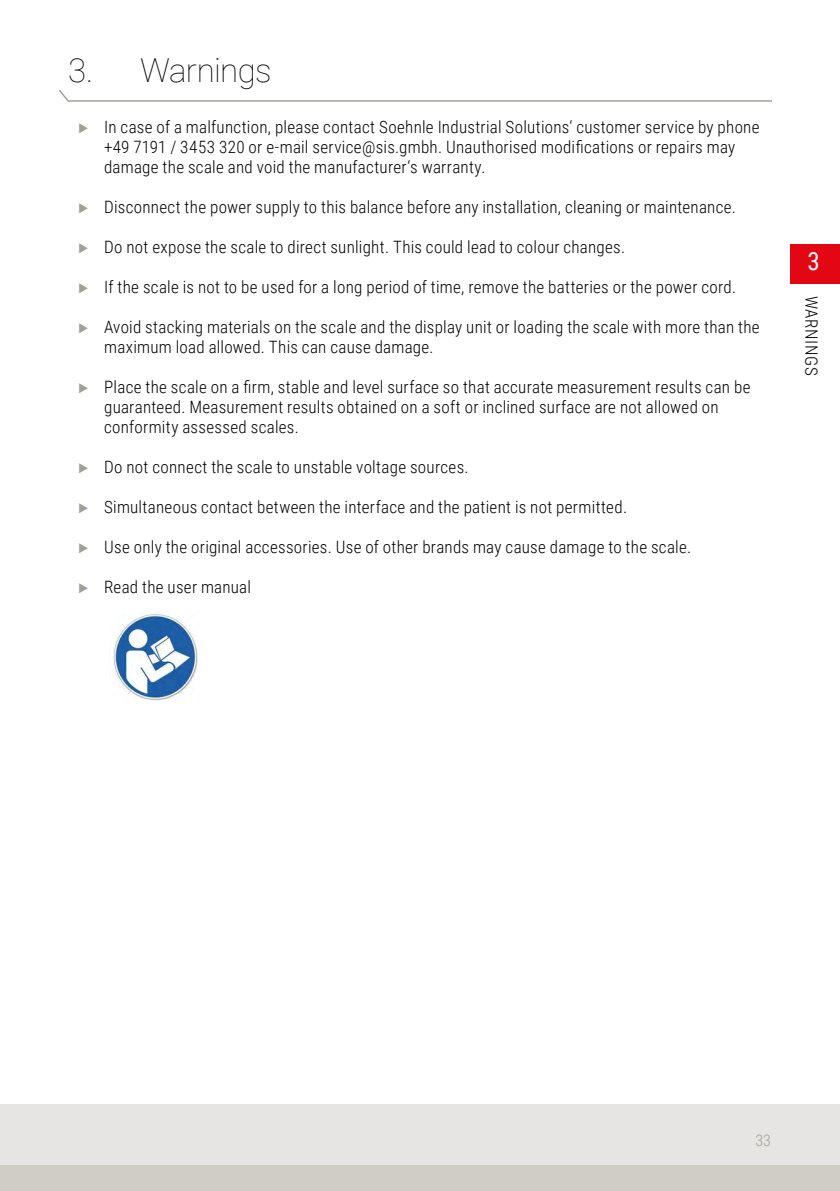
<style>
.page{position:relative;width:840px;height:1191px;background:#fff}
.page>*{position:absolute;margin:0;border:0;box-sizing:border-box;transform-origin:0 0}
.t1{font:100 33px "Roboto";letter-spacing:-.02em;color:#000}
.t2{font:25px "Roboto Condensed";color:#fff}
.t3{font:300 17px/20px "Roboto Condensed";letter-spacing:.015em;color:#000}
.t4{font:300 17px "Roboto Condensed";letter-spacing:.035em;color:#000}
.t5{font:300 16px "Roboto Condensed";color:#a3a094}
</style>
<div class="page">
<div style="left:0;top:1104px;width:839px;height:73px;background:#e7e5e3"></div>
<div style="left:0;top:1164px;width:839px;height:27px;background:#d0cdc7"></div>
<svg style="left:59px;top:90px;width:713px;height:12px"></svg>
<div style="left:789px;top:244px;width:50px;height:40px;background:#e30613"></div>
<img style="left:113px;top:611px;width:85px;height:90px">
<h1 class="t1" style="left:68px;top:47px;width:205px">3. Warnings</h1>
<p class="t3" style="left:104px;top:116px;width:656px">In case of a malfunction, please contact Soehnle Industrial Solutions‘ customer service by phone +49 7191 / 3453 320 or e-mail service@sis.gmbh. Unauthorised modifications or repairs may damage the scale and void the manufacturer‘s warranty.</p>
<p class="t3" style="left:104px;top:196px;width:633px">Disconnect the power supply to this balance before any installation, cleaning or maintenance.</p>
<p class="t3" style="left:104px;top:236px;width:522px">Do not expose the scale to direct sunlight. This could lead to colour changes.</p>
<p class="t3" style="left:104px;top:276px;width:633px">If the scale is not to be used for a long period of time, remove the batteries or the power cord.</p>
<p class="t3" style="left:104px;top:316px;width:656px">Avoid stacking materials on the scale and the display unit or loading the scale with more than the maximum load allowed. This can cause damage.</p>
<p class="t3" style="left:104px;top:376px;width:647px">Place the scale on a firm, stable and level surface so that accurate measurement results can be guaranteed. Measurement results obtained on a soft or inclined surface are not allowed on conformity assessed scales.</p>
<p class="t3" style="left:104px;top:456px;width:366px">Do not connect the scale to unstable voltage sources.</p>
<p class="t3" style="left:104px;top:496px;width:524px">Simultaneous contact between the interface and the patient is not permitted.</p>
<p class="t3" style="left:104px;top:536px;width:588px">Use only the original accessories. Use of other brands may cause damage to the scale.</p>
<p class="t3" style="left:104px;top:576px;width:148px">Read the user manual</p>
<h2 class="t2" style="left:807px;top:244px;width:14px">3</h2>
<p class="t4" style="left:823px;top:296px;width:81px;rotate:90deg">WARNINGS</p>
<p class="t5" style="left:755px;top:1129px;width:17px">33</p>
</div>
